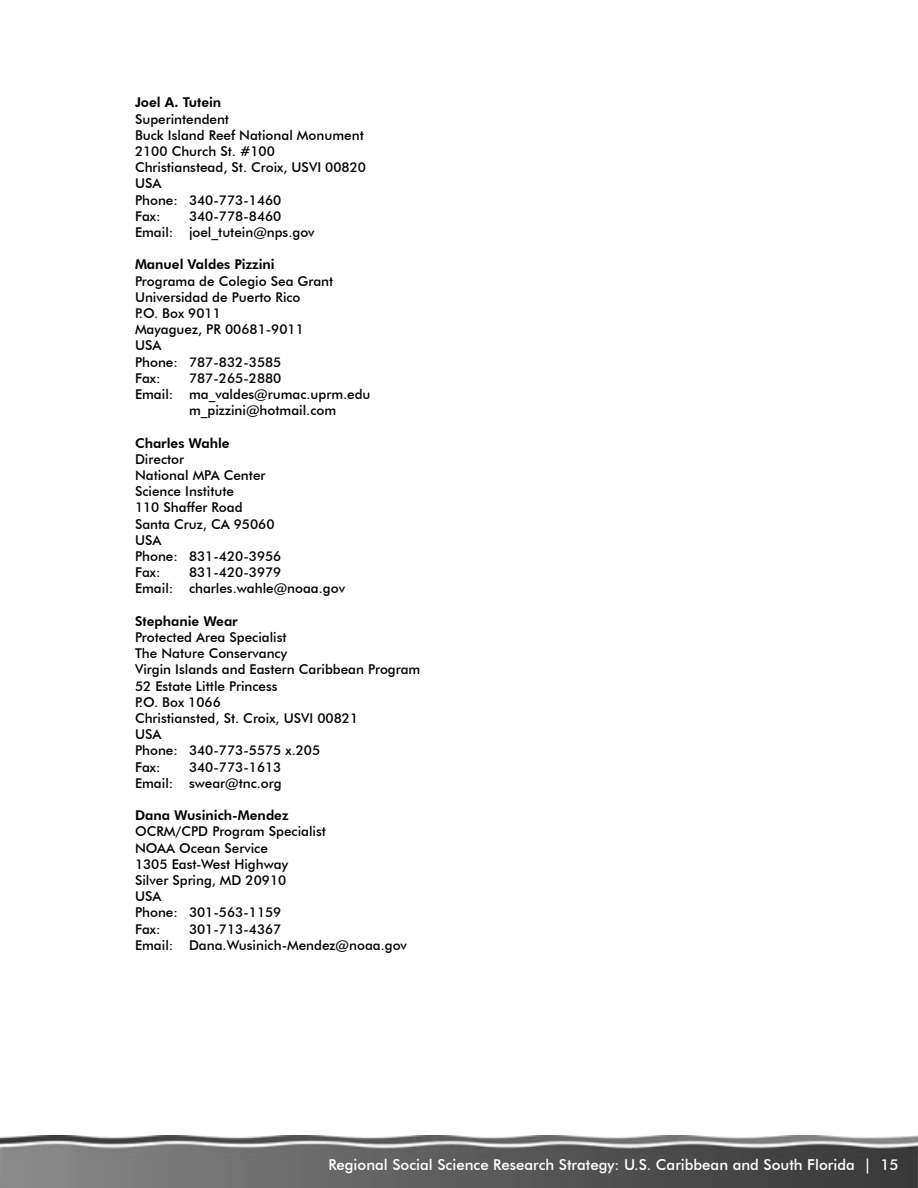
<style>
.page{position:relative;width:918px;height:1188px;background:#fff}
.page>*{position:absolute;margin:0;border:0;box-sizing:border-box;transform-origin:0 0}
.t1{font:500 15px "Futura BT";color:#fff}
.Indent__5{font:500 13.5px "Futura BT";color:#000}
.Indent__5-2{font:800 13.5px "Futura BT";color:#000}
</style>
<div class="page">
<img style="left:0;top:1135px;width:918px;height:53px">
<p class="Indent__5-2" style="left:135px;top:94px;width:88px">Joel A. Tutein</p>
<p class="Indent__5" style="left:135px;top:111px;width:96px">Superintendent</p>
<p class="Indent__5" style="left:135px;top:127px;width:230px">Buck Island Reef National Monument</p>
<p class="Indent__5" style="left:135px;top:143px;width:141px">2100 Church St. #100</p>
<p class="Indent__5" style="left:135px;top:159px;width:233px">Christianstead, St. Croix, USVI 00820</p>
<p class="Indent__5" style="left:135px;top:175px;width:28px">USA</p>
<p class="Indent__5" style="left:135px;top:192px;width:148px">Phone: 340-773-1460</p>
<p class="Indent__5" style="left:135px;top:208px;width:27px">Fax:</p>
<p class="Indent__5" style="left:189px;top:208px;width:94px">340-778-8460</p>
<p class="Indent__5" style="left:135px;top:224px;width:181px">Email: joel_tutein@nps.gov</p>
<p class="Indent__5-2" style="left:135px;top:256px;width:141px">Manuel Valdes Pizzini</p>
<p class="Indent__5" style="left:135px;top:273px;width:200px">Programa de Colegio Sea Grant</p>
<p class="Indent__5" style="left:135px;top:289px;width:167px">Universidad de Puerto Rico</p>
<p class="Indent__5" style="left:135px;top:305px;width:87px">P.O. Box 9011</p>
<p class="Indent__5" style="left:135px;top:321px;width:170px">Mayaguez, PR 00681-9011</p>
<p class="Indent__5" style="left:135px;top:337px;width:28px">USA</p>
<p class="Indent__5" style="left:135px;top:354px;width:148px">Phone: 787-832-3585</p>
<p class="Indent__5" style="left:135px;top:370px;width:27px">Fax:</p>
<p class="Indent__5" style="left:189px;top:370px;width:94px">787-265-2880</p>
<p class="Indent__5" style="left:135px;top:386px;width:237px">Email: ma_valdes@rumac.uprm.edu</p>
<p class="Indent__5" style="left:189px;top:402px;width:149px">m_pizzini@hotmail.com</p>
<p class="Indent__5-2" style="left:135px;top:435px;width:96px">Charles Wahle</p>
<p class="Indent__5" style="left:135px;top:451px;width:51px">Director</p>
<p class="Indent__5" style="left:135px;top:467px;width:132px">National MPA Center</p>
<p class="Indent__5" style="left:135px;top:483px;width:101px">Science Institute</p>
<p class="Indent__5" style="left:135px;top:499px;width:109px">110 Shaffer Road</p>
<p class="Indent__5" style="left:135px;top:516px;width:141px">Santa Cruz, CA 95060</p>
<p class="Indent__5" style="left:135px;top:532px;width:28px">USA</p>
<p class="Indent__5" style="left:135px;top:548px;width:148px">Phone: 831-420-3956</p>
<p class="Indent__5" style="left:135px;top:564px;width:27px">Fax:</p>
<p class="Indent__5" style="left:189px;top:564px;width:94px">831-420-3979</p>
<p class="Indent__5" style="left:135px;top:580px;width:212px">Email: charles.wahle@noaa.gov</p>
<p class="Indent__5-2" style="left:135px;top:613px;width:104px">Stephanie Wear</p>
<p class="Indent__5" style="left:135px;top:629px;width:153px">Protected Area Specialist</p>
<p class="Indent__5" style="left:135px;top:645px;width:154px">The Nature Conservancy</p>
<p class="Indent__5" style="left:135px;top:661px;width:287px">Virgin Islands and Eastern Caribbean Program</p>
<p class="Indent__5" style="left:135px;top:678px;width:144px">52 Estate Little Princess</p>
<p class="Indent__5" style="left:135px;top:694px;width:87px">P.O. Box 1066</p>
<p class="Indent__5" style="left:135px;top:710px;width:225px">Christiansted, St. Croix, USVI 00821</p>
<p class="Indent__5" style="left:135px;top:726px;width:28px">USA</p>
<p class="Indent__5" style="left:135px;top:742px;width:187px">Phone: 340-773-5575 x.205</p>
<p class="Indent__5" style="left:135px;top:759px;width:27px">Fax:</p>
<p class="Indent__5" style="left:189px;top:759px;width:94px">340-773-1613</p>
<p class="Indent__5" style="left:135px;top:775px;width:148px">Email: swear@tnc.org</p>
<p class="Indent__5-2" style="left:135px;top:807px;width:155px">Dana Wusinich-Mendez</p>
<p class="Indent__5" style="left:135px;top:823px;width:193px">OCRM/CPD Program Specialist</p>
<p class="Indent__5" style="left:135px;top:840px;width:134px">NOAA Ocean Service</p>
<p class="Indent__5" style="left:135px;top:856px;width:155px">1305 East-West Highway</p>
<p class="Indent__5" style="left:135px;top:872px;width:153px">Silver Spring, MD 20910</p>
<p class="Indent__5" style="left:135px;top:888px;width:28px">USA</p>
<p class="Indent__5" style="left:135px;top:904px;width:148px">Phone: 301-563-1159</p>
<p class="Indent__5" style="left:135px;top:921px;width:27px">Fax:</p>
<p class="Indent__5" style="left:189px;top:921px;width:94px">301-713-4367</p>
<p class="Indent__5" style="left:135px;top:937px;width:273px">Email: Dana.Wusinich-Mendez@noaa.gov</p>
<p class="t1" style="left:328px;top:1156px;width:572px">Regional Social Science Research Strategy: U.S. Caribbean and South Florida | 15</p>
</div>
